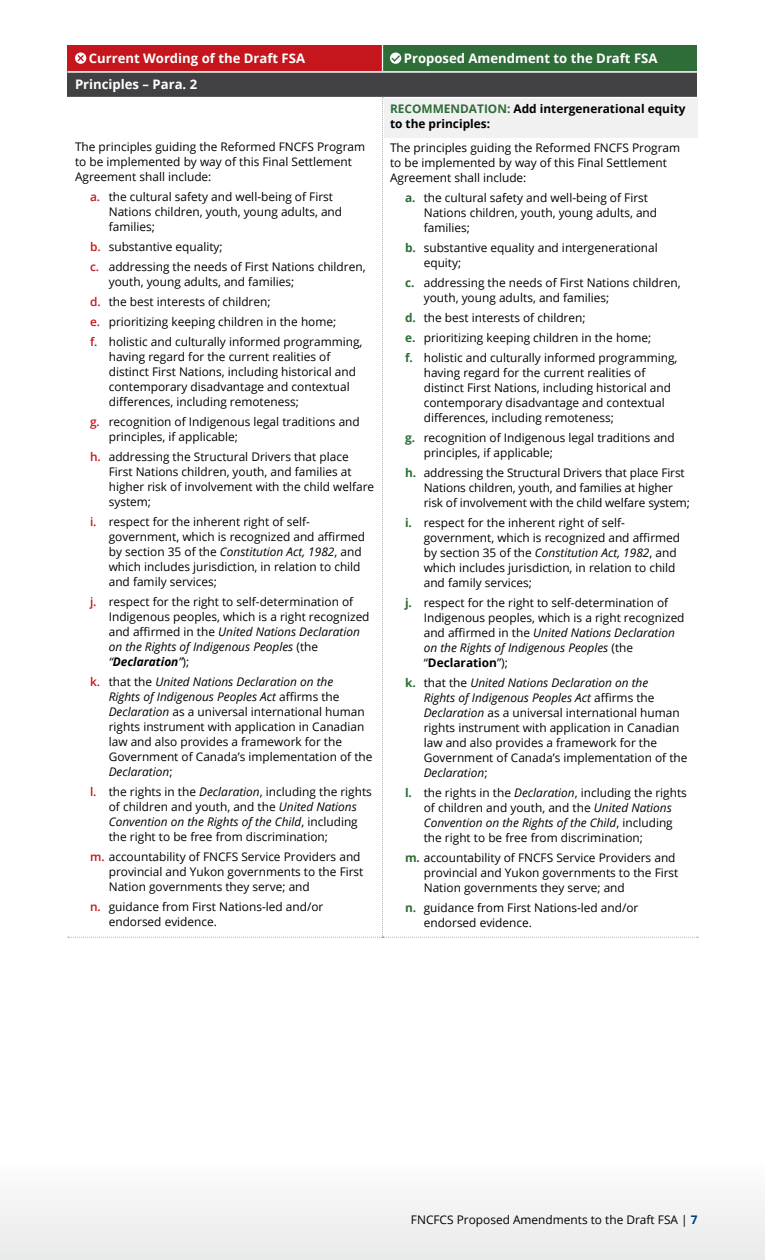
<style>
.page{position:relative;width:765px;height:1260px;background:#fff}
.page>*{position:absolute;margin:0;border:0;box-sizing:border-box;transform-origin:0 0}
.table_head_38540{font:700 13.12px "Open Sans";color:#fff}
.table_body_38540{font:11.88px/15px "Open Sans";color:#000}
.table_recommendation_38540{font:700 11.88px/15px "Open Sans";color:#000}
.s1{font-weight:600;color:#c4161c}
.s2{font-style:italic}
.s3{font-weight:700;font-style:italic}
.s4{color:#2f6d38}
.s5{font-weight:700;color:#2f6d38}
.s6{font-weight:700}
.s7{font-weight:700;color:#003c7e}
</style>
<div class="page">
<div style="left:0;top:1161px;width:765px;height:99px;background:#f2f3f3"></div>
<div style="left:68px;top:72px;width:630px;height:25px;background:#414042"></div>
<div style="left:384px;top:98px;width:314px;height:40px;background:#f1f1f2"></div>
<div style="left:68px;top:45px;width:314px;height:27px;background:#c4161c"></div>
<div style="left:382px;top:45px;width:316px;height:27px;background:#2f6d38"></div>
<svg style="left:382px;top:45px;width:1px;height:26px"></svg>
<hr style="left:68px;top:71px;width:314px;height:1px;background:#fff">
<hr style="left:382px;top:71px;width:316px;height:1px;background:#fff">
<div style="left:75px;top:53px;width:11px;height:11px;background:#fff;border-radius:50%"></div>
<svg style="left:77px;top:55px;width:7px;height:6px"></svg>
<div style="left:390px;top:53px;width:11px;height:11px;background:#fff;border-radius:50%"></div>
<svg style="left:391px;top:55px;width:9px;height:7px"></svg>
<p class="table_head_38540" style="left:89px;top:49px;width:218px">Current Wording of the Draft FSA</p>
<p class="table_head_38540" style="left:404px;top:49px;width:255px">Proposed Amendment to the Draft FSA</p>
<p class="table_head_38540" style="left:75px;top:75px;width:124px">Principles – Para. 2</p>
<p class="table_body_38540" style="left:75px;top:139px;width:292px">The principles guiding the Reformed FNCFS Program to be implemented by way of this Final Settlement<br>Agreement shall include:</p>
<p class="table_body_38540" style="left:109px;top:189px;width:235px;text-indent:-19px"><span class="s1">a.</span> the cultural safety and well-being of First<br>Nations children, youth, young adults, and families;</p>
<p class="table_body_38540" style="left:90px;top:239px;width:134px"><span class="s1">b.</span> substantive equality;</p>
<p class="table_body_38540" style="left:109px;top:259px;width:258px;text-indent:-19px"><span class="s1">c.</span> addressing the needs of First Nations children, youth, young adults, and families;</p>
<p class="table_body_38540" style="left:90px;top:294px;width:182px"><span class="s1">d.</span> the best interests of children;</p>
<p class="table_body_38540" style="left:90px;top:314px;width:248px"><span class="s1">e.</span> prioritizing keeping children in the home;</p>
<p class="table_body_38540" style="left:109px;top:334px;width:255px;text-indent:-19px"><span class="s1">f.</span> holistic and culturally informed programming, having regard for the current realities of distinct First Nations, including historical and contemporary disadvantage and contextual differences, including remoteness;</p>
<p class="table_body_38540" style="left:109px;top:414px;width:253px;text-indent:-19px"><span class="s1">g.</span> recognition of Indigenous legal traditions and principles, if applicable;</p>
<p class="table_body_38540" style="left:109px;top:449px;width:267px;text-indent:-19px"><span class="s1">h.</span> addressing the Structural Drivers that place First Nations children, youth, and families at higher risk of involvement with the child welfare system;</p>
<p class="table_body_38540" style="left:109px;top:514px;width:258px;text-indent:-19px"><span class="s1">i.</span> respect for the inherent right of self&shy;government, which is recognized and affirmed by section 35 of the <span class="s2">Constitution Act, 1982</span>, and which includes jurisdiction, in relation to child and family services;</p>
<p class="table_body_38540" style="left:109px;top:594px;width:262px;text-indent:-19px"><span class="s1">j.</span> respect for the right to self-determination of Indigenous peoples, which is a right recognized and affirmed in the <span class="s2">United Nations Declaration on the Rights of Indigenous Peoples</span> (the <span class="s2">“</span><span class="s3">Declaration</span><span class="s2">”</span>);</p>
<p class="table_body_38540" style="left:109px;top:674px;width:265px;text-indent:-19px"><span class="s1">k.</span> that the <span class="s2">United Nations Declaration on the<br>Rights of Indigenous Peoples Act</span> affirms the <span class="s2">Declaration</span> as a universal international human rights instrument with application in Canadian law and also provides a framework for the Government of Canada’s implementation of the <span class="s2">Declaration</span>;</p>
<p class="table_body_38540" style="left:109px;top:784px;width:265px;text-indent:-19px"><span class="s1">l.</span> the rights in the <span class="s2">Declaration</span>, including the rights of children and youth, and the <span class="s2">United Nations Convention on the Rights of the Child</span>, including the right to be free from discrimination;</p>
<p class="table_body_38540" style="left:109px;top:849px;width:256px;text-indent:-19px"><span class="s1">m.</span> accountability of FNCFS Service Providers and provincial and Yukon governments to the First<br>Nation governments they serve; and</p>
<p class="table_body_38540" style="left:109px;top:899px;width:216px;text-indent:-19px"><span class="s1">n.</span> guidance from First Nations-led and/or endorsed evidence.</p>
<p class="table_recommendation_38540" style="left:390px;top:101px;width:297px"><span class="s4">RECOMMENDATION:</span> Add intergenerational equity to the principles:</p>
<p class="table_body_38540" style="left:390px;top:140px;width:292px">The principles guiding the Reformed FNCFS Program to be implemented by way of this Final Settlement<br>Agreement shall include:</p>
<p class="table_body_38540" style="left:424px;top:190px;width:235px;text-indent:-19px"><span class="s5">a.</span> the cultural safety and well-being of First<br>Nations children, youth, young adults, and families;</p>
<p class="table_body_38540" style="left:424px;top:240px;width:236px;text-indent:-19px"><span class="s5">b.</span> substantive equality and intergenerational equity;</p>
<p class="table_body_38540" style="left:424px;top:275px;width:258px;text-indent:-19px"><span class="s5">c.</span> addressing the needs of First Nations children, youth, young adults, and families;</p>
<p class="table_body_38540" style="left:405px;top:310px;width:182px"><span class="s5">d.</span> the best interests of children;</p>
<p class="table_body_38540" style="left:405px;top:330px;width:248px"><span class="s5">e.</span> prioritizing keeping children in the home;</p>
<p class="table_body_38540" style="left:424px;top:350px;width:255px;text-indent:-19px"><span class="s5">f.</span> holistic and culturally informed programming, having regard for the current realities of distinct First Nations, including historical and contemporary disadvantage and contextual differences, including remoteness;</p>
<p class="table_body_38540" style="left:424px;top:430px;width:253px;text-indent:-19px"><span class="s5">g.</span> recognition of Indigenous legal traditions and principles, if applicable;</p>
<p class="table_body_38540" style="left:424px;top:465px;width:268px;text-indent:-19px"><span class="s5">h.</span> addressing the Structural Drivers that place First<br>Nations children, youth, and families at higher risk of involvement with the child welfare system;</p>
<p class="table_body_38540" style="left:424px;top:515px;width:258px;text-indent:-19px"><span class="s5">i.</span> respect for the inherent right of self&shy;government, which is recognized and affirmed by section 35 of the <span class="s2">Constitution Act, 1982</span>, and which includes jurisdiction, in relation to child and family services;</p>
<p class="table_body_38540" style="left:424px;top:595px;width:262px;text-indent:-19px"><span class="s5">j.</span> respect for the right to self-determination of Indigenous peoples, which is a right recognized and affirmed in the <span class="s2">United Nations Declaration on the Rights of Indigenous Peoples</span> (the “<span class="s6">Declaration</span>”);</p>
<p class="table_body_38540" style="left:424px;top:675px;width:265px;text-indent:-19px"><span class="s5">k.</span> that the <span class="s2">United Nations Declaration on the<br>Rights of Indigenous Peoples Act</span> affirms the <span class="s2">Declaration</span> as a universal international human rights instrument with application in Canadian law and also provides a framework for the Government of Canada’s implementation of the <span class="s2">Declaration</span>;</p>
<p class="table_body_38540" style="left:424px;top:785px;width:265px;text-indent:-19px"><span class="s5">l.</span> the rights in the <span class="s2">Declaration</span>, including the rights of children and youth, and the <span class="s2">United Nations Convention on the Rights of the Child</span>, including the right to be free from discrimination;</p>
<p class="table_body_38540" style="left:424px;top:850px;width:256px;text-indent:-19px"><span class="s5">m.</span> accountability of FNCFS Service Providers and provincial and Yukon governments to the First<br>Nation governments they serve; and</p>
<p class="table_body_38540" style="left:424px;top:900px;width:216px;text-indent:-19px"><span class="s5">n.</span> guidance from First Nations-led and/or endorsed evidence.</p>
<p class="table_body_38540" style="left:411px;top:1212px;width:288px">FNCFCS Proposed Amendments to the Draft FSA | <span class="s7">7</span></p>
</div>
